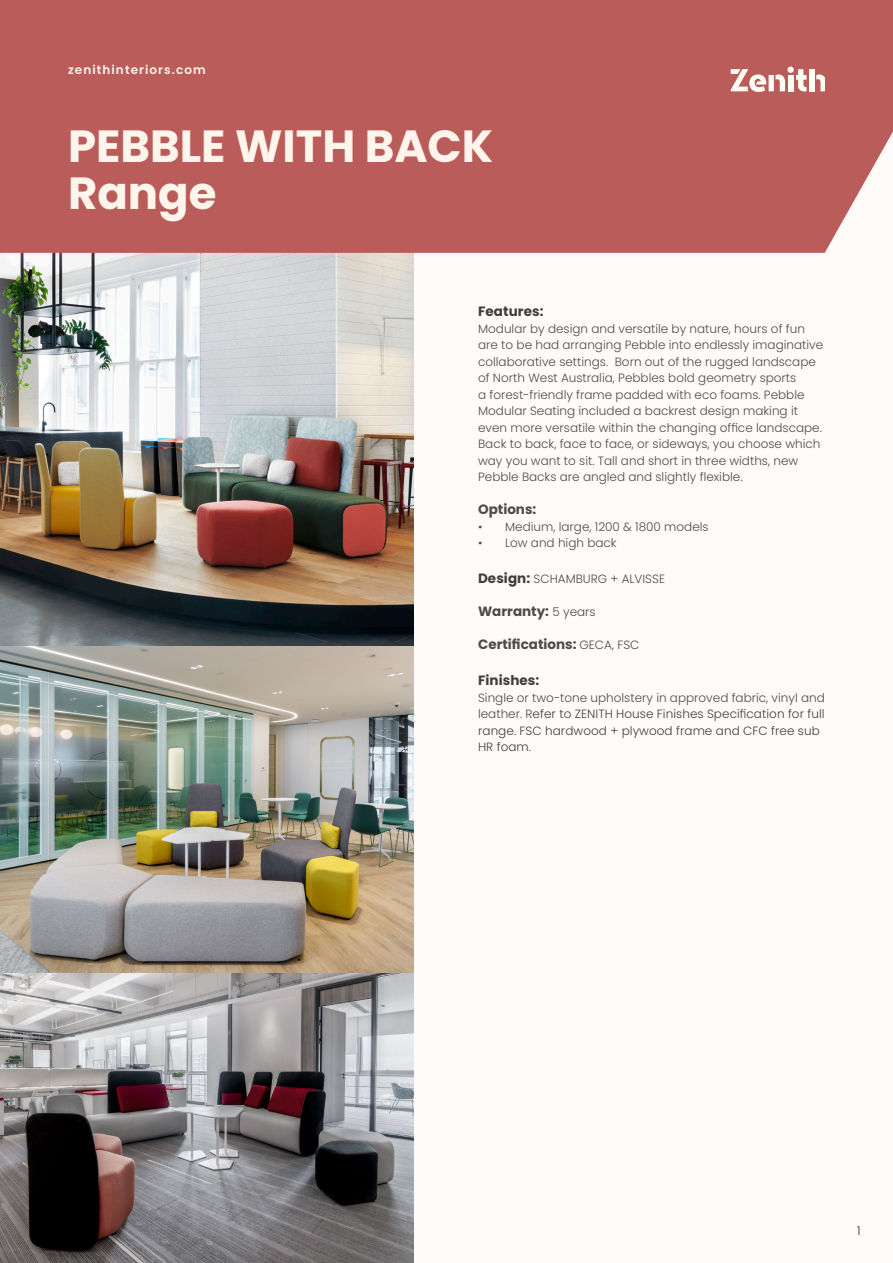
<style>
.page{position:relative;width:893px;height:1263px;background:#fffbf8}
.page>*{position:absolute;margin:0;border:0;box-sizing:border-box;transform-origin:0 0}
.PRODUCT_NAME{font:700 45px/47.2px "Poppins";color:#fff5ed}
.COPY{font:700 13.5px "Poppins";color:#4b4c4d}
.t1{font:700 13.5px "Poppins";letter-spacing:.005em;color:#3e3e3f}
.COPY-2{font:300 12px/16.5px "Poppins";color:#4b4c4d}
.t2{font:300 12px/16.5px "Poppins";letter-spacing:.005em;color:#3e3e3f}
.WEBSITE_TOP_LEFT{font:600 12px "Poppins";letter-spacing:.09em;color:#fdf3eb}
.t3{font:300 12px "Poppins";color:#312f30}
.s1{font-weight:700;font-size:13.5px;color:#3e3e3f}
.s2{font-weight:300;font-size:12px}
.s3{color:#4b4c4d}
</style>
<div class="page">
<img style="left:0;top:253px;width:414px;height:393px">
<div style="left:0;top:0;width:893px;height:253px;background:#ba5d5a"></div>
<div style="left:788px;top:75px;width:5px;height:16px;background:#fffef4"></div>
<div style="left:787px;top:67px;width:7px;height:6px;background:#fffef4;border-radius:50%"></div>
<svg style="left:796px;top:69px;width:10px;height:23px"></svg>
<div style="left:809px;top:69px;width:6px;height:22px;background:#fffef4"></div>
<svg style="left:816px;top:74px;width:9px;height:17px"></svg>
<svg style="left:731px;top:69px;width:54px;height:23px"></svg>
<img style="left:0;top:646px;width:414px;height:328px">
<img style="left:0;top:974px;width:414px;height:289px">
<p class="WEBSITE_TOP_LEFT" style="left:68px;top:63px;width:139px">zenithinteriors.com</p>
<p class="PRODUCT_NAME" style="left:68px;top:123px;width:427px">PEBBLE WITH BACK<br>Range</p>
<p class="t1" style="left:478px;top:304px;width:67px">Features:</p>
<p class="COPY-2" style="left:478px;top:321px;width:347px">Modular by design and versatile by nature, hours of fun are to be had arranging Pebble into endlessly imaginative collaborative settings. Born out of the rugged landscape of North West Australia, Pebbles bold geometry sports<br>a forest-friendly frame padded with eco foams. Pebble Modular Seating included a backrest design making it even more versatile within the changing office landscape.</p>
<p class="COPY-2" style="left:478px;top:436px;width:344px">Back to back, face to face, or sideways, you choose which way you want to sit. Tall and short in three widths, new<br>Pebble Backs are angled and slightly flexible.</p>
<p class="COPY" style="left:478px;top:502px;width:60px">Options:</p>
<p class="COPY-2" style="left:478px;top:519px;width:232px">• Medium, large, 1200 &amp; 1800 models</p>
<p class="COPY-2" style="left:478px;top:535px;width:140px">• Low and high back</p>
<p class="COPY-2" style="left:478px;top:571px;width:188px"><span class="s1">Design:</span> SCHAMBURG + ALVISSE</p>
<p class="COPY" style="left:478px;top:604px;width:119px">Warranty: <span class="s2">5 years</span></p>
<p class="COPY" style="left:478px;top:637px;width:163px">Certifications: <span class="s2">GECA, FSC</span></p>
<p class="t1" style="left:478px;top:673px;width:63px">Finishes:</p>
<p class="t2" style="left:478px;top:690px;width:348px"><span class="s3">Single or two-tone upholstery in approved fabric, vinyl and leather. R</span>efer to ZENITH House Finishes Specification for full range. FSC hardwood + plywood frame and CFC free sub HR foam.</p>
<p class="t3" style="left:857px;top:1224px;width:5px">1</p>
</div>
